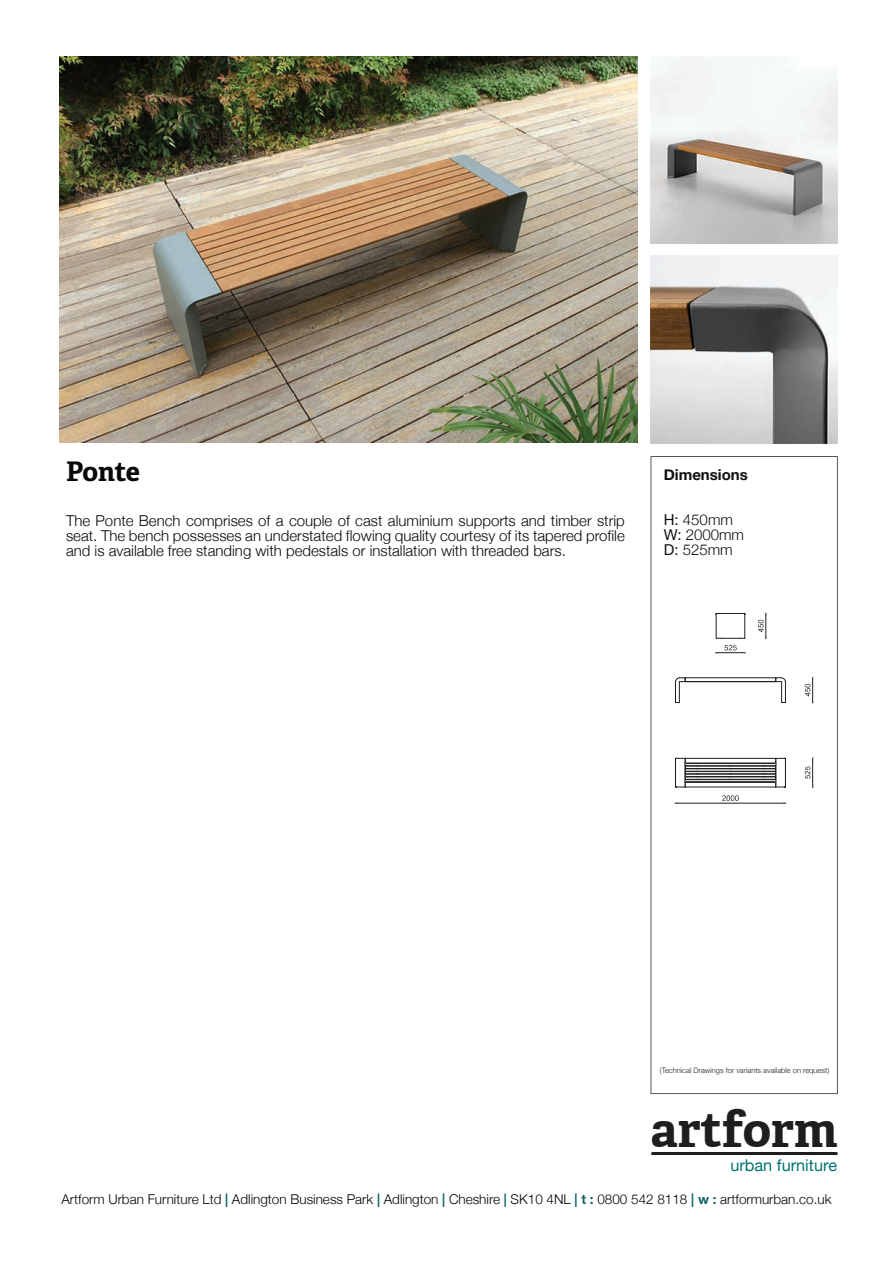
<style>
.page{position:relative;width:893px;height:1263px;background:#fff}
.page>*{position:absolute;margin:0;border:0;box-sizing:border-box;transform-origin:0 0}
.t1{font:700 48.9px "Adelle";color:#201d1e}
.t2{font:700 27px "Adelle Basic";letter-spacing:-.02em;color:#080a09}
.t3{font:16.35px "Helvetica Neue";color:#057473}
.t4{font:300 15px/15px "Helvetica Neue";color:#080a09;text-align:justify}
.t5{font:300 15px/15px "Helvetica Neue";color:#0f100e}
.t6{font:700 15px "Helvetica Neue";color:#0f100e}
.t7{font:300 13.5px "Helvetica Neue";color:#050504}
.t8{font:300 7.5px "Helvetica Neue";color:#231f20}
.s1{font-weight:400}
.s2{font-weight:700;color:#106666}
</style>
<div class="page">
<svg style="left:651px;top:456px;width:187px;height:638px"></svg>
<div style="left:651px;top:1152px;width:187px;height:3px;border:2px solid #201d1e"></div>
<img style="left:60px;top:56px;width:578px;height:387px">
<img style="left:651px;top:56px;width:187px;height:187px">
<img style="left:651px;top:256px;width:187px;height:187px">
<svg style="left:716px;top:613px;width:30px;height:26px"></svg>
<svg style="left:675px;top:677px;width:111px;height:26px"></svg>
<svg style="left:675px;top:758px;width:111px;height:30px"></svg>
<svg style="left:805px;top:677px;width:9px;height:26px"></svg>
<svg style="left:758px;top:613px;width:9px;height:26px"></svg>
<svg style="left:805px;top:757px;width:9px;height:31px"></svg>
<svg style="left:715px;top:645px;width:31px;height:9px"></svg>
<hr style="left:677px;top:803px;width:107px;height:1px;background:#211e1e">
<svg style="left:722px;top:795px;width:17px;height:6px"></svg>
<h2 class="t2" style="left:66px;top:454px;width:75px">Ponte</h2>
<p class="t4" style="left:66px;top:513px;width:560px">The Ponte Bench comprises of a couple of cast aluminium supports and timber strip seat. The bench possesses an understated flowing quality courtesy of its tapered profile and is available free standing with pedestals or installation with threaded bars.</p>
<p class="t6" style="left:664px;top:466px;width:86px">Dimensions</p>
<p class="t5" style="left:664px;top:512px;width:82px"><span class="s1">H:</span> 450mm<br><span class="s1">W:</span> 2000mm<br><span class="s1">D:</span> 525mm</p>
<p class="t8" style="left:660px;top:1065px;width:171px">(Technical Drawings for variants available on request)</p>
<h1 class="t1" style="left:651px;top:1100px;width:189px">artform</h1>
<p class="t3" style="left:730px;top:1155px;width:108px">urban furniture</p>
<p class="t7" style="left:61px;top:1190px;width:772px">Artform Urban Furniture Ltd <span class="s2">|</span> Adlington Business Park <span class="s2">|</span> Adlington <span class="s2">|</span> Cheshire <span class="s2">|</span> SK10 4NL <span class="s2">| t :</span> 0800 542 8118 <span class="s2">| w :</span> artformurban.co.uk</p>
</div>
